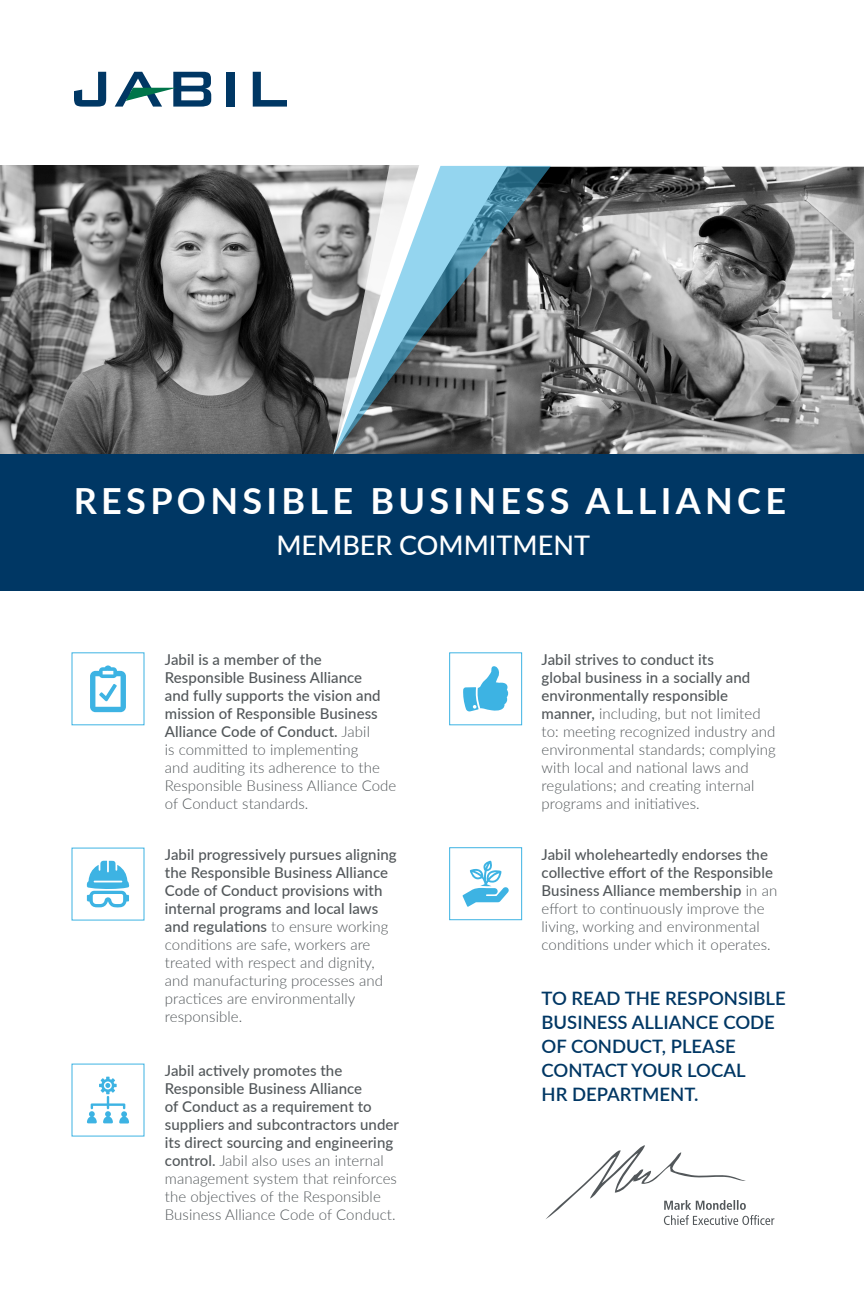
<style>
.page{position:relative;width:864px;height:1296px;background:#fff}
.page>*{position:absolute;margin:0;border:0;box-sizing:border-box;transform-origin:0 0}
.t1{font:700 36px "Lato";letter-spacing:.12em;color:#fff}
.t2{font:500 27px "Lato";color:#fff}
.t3{font:600 18.5px/24px "Lato";color:#003764}
.t4{font:300 15px/18px "Lato";letter-spacing:.005em;color:#52575a}
.t5{font:500 15px/18px "Lato";letter-spacing:.005em;color:#52575a}
.s1{font-weight:300}
.s2{font-weight:500}
</style>
<div class="page">
<img style="left:0;top:166px;width:333px;height:289px">
<img style="left:522px;top:167px;width:342px;height:288px">
<svg style="left:74px;top:72px;width:32px;height:35px"></svg>
<div style="left:227px;top:72px;width:8px;height:35px;background:#003764"></div>
<svg style="left:253px;top:72px;width:34px;height:35px"></svg>
<svg style="left:115px;top:72px;width:96px;height:35px"></svg>
<div style="left:0;top:455px;width:864px;height:136px;background:#003764"></div>
<svg style="left:333px;top:166px;width:218px;height:288px;background:#7b8b92"></svg>
<div style="left:449px;top:653px;width:73px;height:72px;border:1px solid #3db3e3"></div>
<div style="left:449px;top:847px;width:73px;height:73px;border:1px solid #3db3e3"></div>
<svg style="left:546px;top:1145px;width:228px;height:80px"></svg>
<svg style="left:462px;top:861px;width:47px;height:46px"></svg>
<svg style="left:90px;top:665px;width:36px;height:47px"></svg>
<svg style="left:87px;top:861px;width:42px;height:46px"></svg>
<svg style="left:87px;top:1077px;width:42px;height:47px"></svg>
<svg style="left:463px;top:666px;width:46px;height:46px"></svg>
<h1 class="t1" style="left:74px;top:474px;width:714px">RESPONSIBLE BUSINESS ALLIANCE</h1>
<h2 class="t2" style="left:276px;top:526px;width:315px">MEMBER COMMITMENT</h2>
<p class="t5" style="left:165px;top:650px;width:233px">Jabil is a member of the<br>Responsible Business Alliance<br>and fully supports the vision and mission of Responsible Business<br>Alliance Code of Conduct. <span class="s1">Jabil<br>is committed to implementing<br>and auditing its adherence to the<br>Responsible Business Alliance Code of Conduct standards.</span></p>
<p class="t4" style="left:542px;top:650px;width:236px"><span class="s2">Jabil strives to conduct its<br>global business in a socially and environmentally responsible manner,</span> including, but not limited to: meeting recognized industry and environmental standards; complying with local and national laws and regulations; and creating internal programs and initiatives.</p>
<p class="t4" style="left:542px;top:845px;width:237px"><span class="s2">Jabil wholeheartedly endorses the collective effort of the Responsible Business Alliance membership</span> in an effort to continuously improve the living, working and environmental conditions under which it operates.</p>
<p class="t4" style="left:165px;top:845px;width:233px"><span class="s2">Jabil progressively pursues aligning the Responsible Business Alliance<br>Code of Conduct provisions with internal programs and local laws and regulations</span> to ensure working conditions are safe, workers are treated with respect and dignity, and manufacturing processes and practices are environmentally responsible.</p>
<p class="t3" style="left:542px;top:986px;width:246px">TO READ THE RESPONSIBLE<br>BUSINESS ALLIANCE CODE<br>OF CONDUCT, PLEASE<br>CONTACT YOUR LOCAL<br>HR DEPARTMENT.</p>
<p class="t5" style="left:165px;top:1061px;width:236px">Jabil actively promotes the Responsible Business Alliance<br>of Conduct as a requirement to suppliers and subcontractors under its direct sourcing and engineering control. <span class="s1">Jabil also uses an internal management system that reinforces the objectives of the Responsible Business Alliance Code of Conduct.</span></p>
</div>
